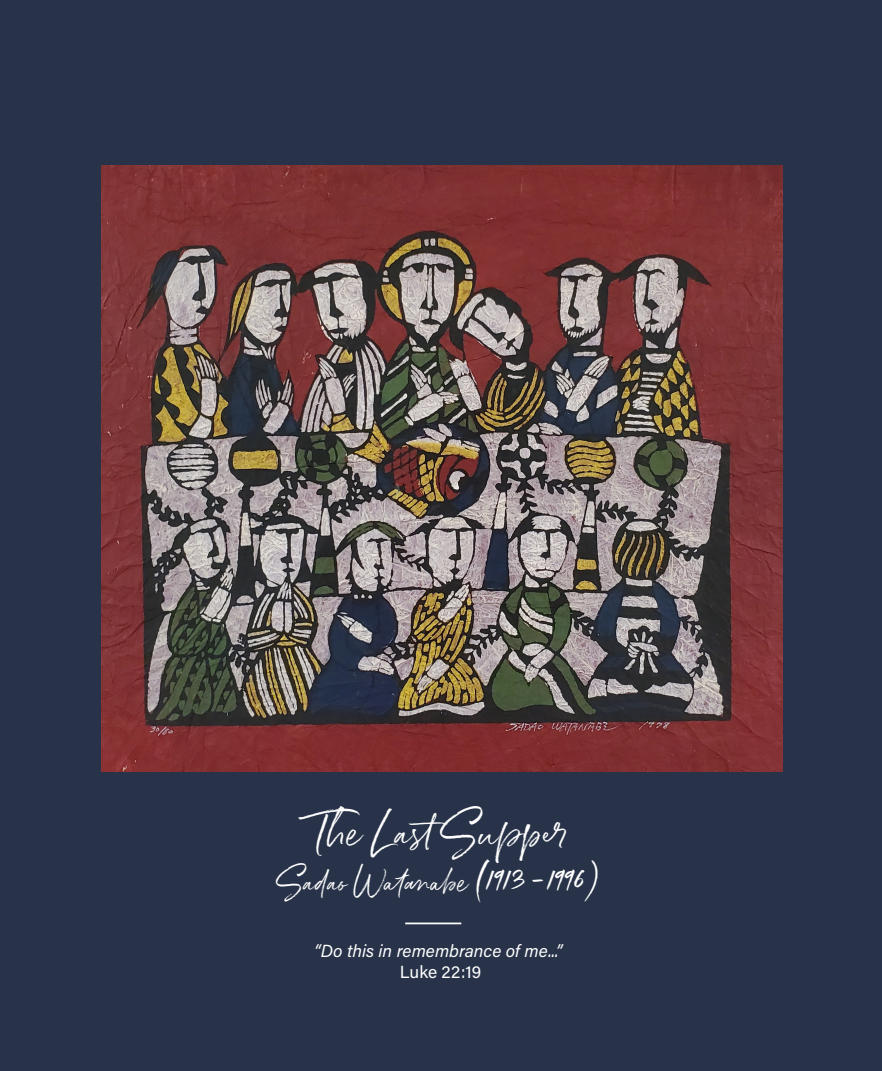
<style>
.page{position:relative;width:882px;height:1071px;background:#283349}
.page>*{position:absolute;margin:0;border:0;box-sizing:border-box;transform-origin:0 0}
.t1{font:36.75px "Belluga";color:#fff}
.t2{font:26.43px "Belluga";color:#fff}
.t3{font:italic 17.5px "Acumin Pro";color:#fff}
.t4{font:17.5px "Acumin Pro";letter-spacing:-.005em;color:#fff}
.s1{font-size:36.75px}
</style>
<div class="page">
<img style="left:102px;top:165px;width:680px;height:607px">
<hr style="left:405px;top:923px;width:56px;height:1px;background:#fff">
<p class="t1" style="left:310px;top:811px;width:259px">The LastSupper</p>
<p class="t2" style="left:278px;top:866px;width:323px">Sadao Watanabe <span class="s1">(1913-1996)</span></p>
<p class="t3" style="left:314px;top:939px;width:250px">“Do this in remembrance of me...”</p>
<p class="t4" style="left:400px;top:960px;width:83px">Luke 22:19</p>
</div>
